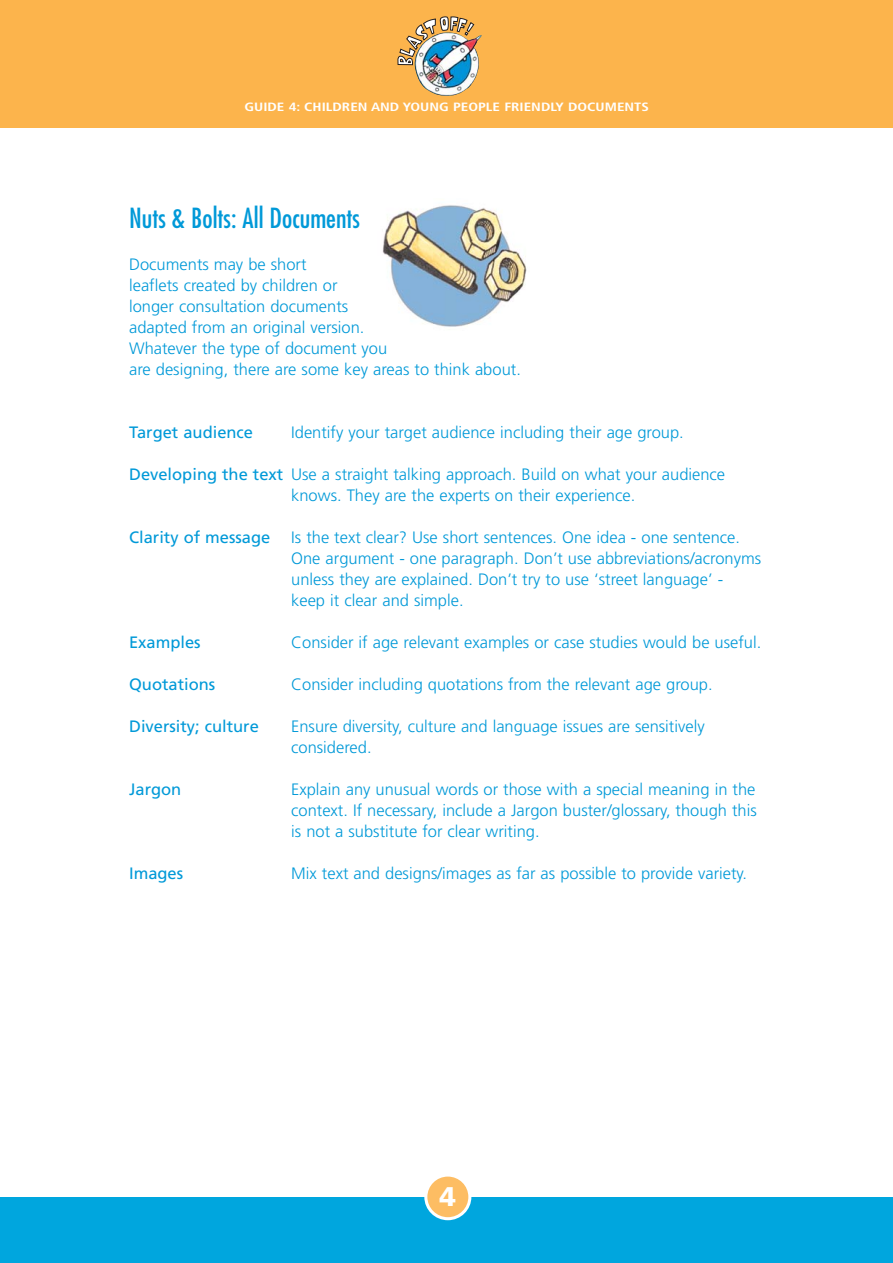
<style>
.page{position:relative;width:893px;height:1263px;background:#fff}
.page>*{position:absolute;margin:0;border:0;box-sizing:border-box;transform-origin:0 0}
.t1{font:condensed 27px "Futura";color:#0099d8}
.t2{font:900 27px "Frutiger";color:#fff}
.t3{font:300 16.5px/21px "Frutiger";color:#0099d8}
.t4{font:16.5px "Frutiger";color:#0099d8}
.t5{font:700 condensed 12px "Frutiger";color:#fff;scale:1.25 1}
.s1{font-weight:400}
</style>
<div class="page">
<div style="left:0;top:1198px;width:892px;height:65px;background:#00a6de"></div>
<div style="left:426px;top:1175px;width:44px;height:44px;background:#fdbd63;border-radius:50%"></div>
<div style="left:424px;top:1174px;width:47px;height:46px;border:3px solid #fff;border-radius:50%"></div>
<img style="left:382px;top:205px;width:145px;height:122px">
<div style="left:0;top:0;width:892px;height:128px;background:#fcb44c"></div>
<img style="left:414px;top:35px;width:68px;height:61px">
<img style="left:397px;top:16px;width:78px;height:50px">
<p class="t5" style="left:244px;top:102px;width:325px">GUIDE 4: CHILDREN AND YOUNG PEOPLE FRIENDLY DOCUMENTS</p>
<h1 class="t1" style="left:129px;top:206px;width:232px">Nuts &amp; Bolts: All Documents</h1>
<p class="t3" style="left:129px;top:255px;width:393px">Documents may be short<br>leaflets created by children or<br>longer consultation documents<br>adapted from an original version.<br>Whatever the type of document you<br>are designing, there are some key areas to think about.</p>
<p class="t4" style="left:129px;top:426px;width:125px">Target audience</p>
<p class="t3" style="left:291px;top:423px;width:394px">Identify your target audience including their age group.</p>
<p class="t3" style="left:291px;top:465px;width:435px;text-indent:-162px"><span class="s1">Developing the text</span> Use a straight talking approach. Build on what your audience knows. They are the experts on their experience.</p>
<p class="t4" style="left:129px;top:531px;width:143px">Clarity of message</p>
<p class="t3" style="left:291px;top:528px;width:471px">Is the text clear? Use short sentences. One idea - one sentence.<br>One argument - one paragraph. Don’t use abbreviations/acronyms unless they are explained. Don’t try to use ‘street language’ -<br>keep it clear and simple.</p>
<p class="t4" style="left:129px;top:636px;width:73px">Examples</p>
<p class="t3" style="left:291px;top:633px;width:471px">Consider if age relevant examples or case studies would be useful.</p>
<p class="t4" style="left:129px;top:678px;width:88px">Quotations</p>
<p class="t3" style="left:291px;top:675px;width:423px">Consider including quotations from the relevant age group.</p>
<p class="t4" style="left:129px;top:720px;width:131px">Diversity; culture</p>
<p class="t3" style="left:291px;top:717px;width:415px">Ensure diversity, culture and language issues are sensitively considered.</p>
<p class="t4" style="left:129px;top:783px;width:54px">Jargon</p>
<p class="t3" style="left:291px;top:780px;width:467px;text-align:justify">Explain any unusual words or those with a special meaning in the context. If necessary, include a Jargon buster/glossary, though this is not a substitute for clear writing.</p>
<p class="t4" style="left:129px;top:867px;width:56px">Images</p>
<p class="t3" style="left:291px;top:864px;width:457px">Mix text and designs/images as far as possible to provide variety.</p>
<h1 class="t2" style="left:439px;top:1186px;width:18px">4</h1>
</div>
